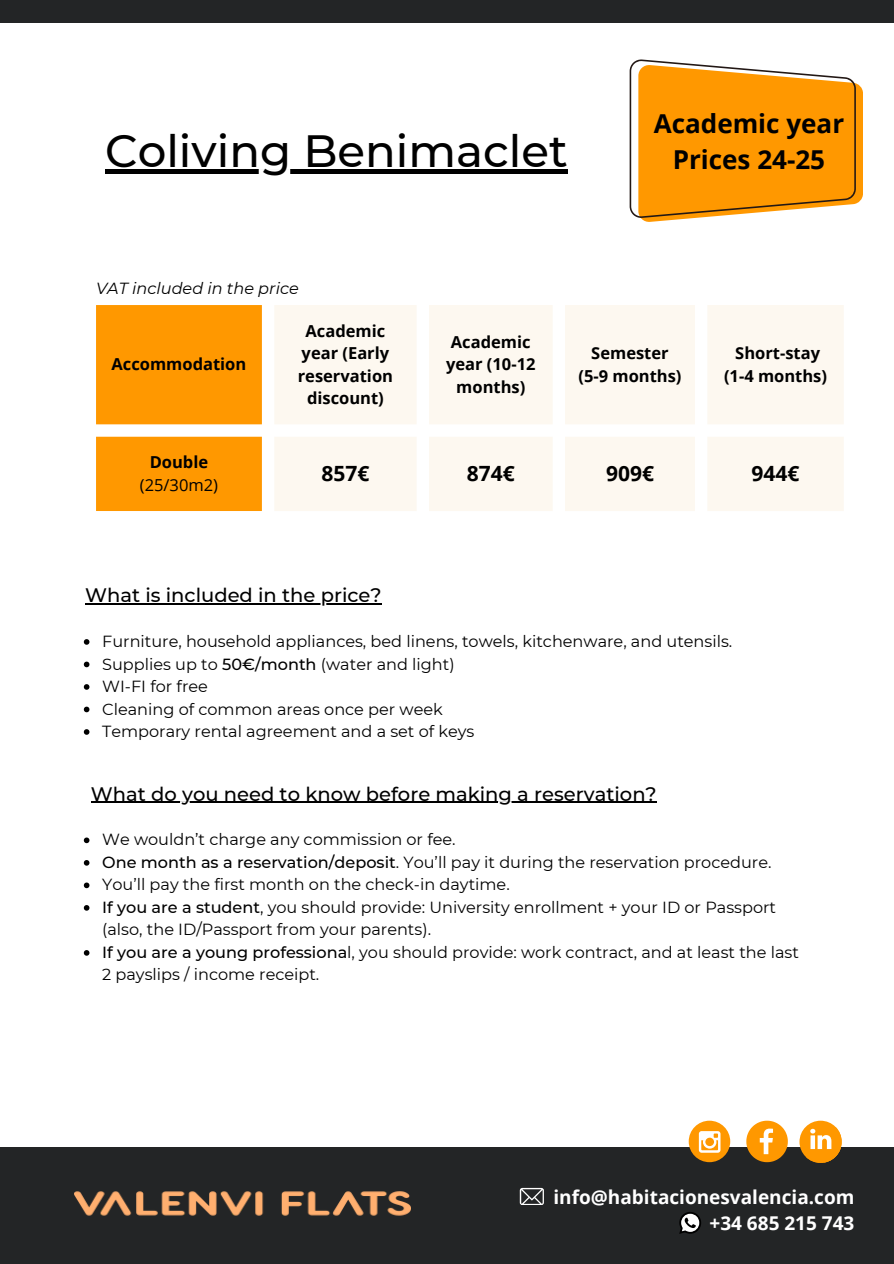
<style>
.page{position:relative;width:894px;height:1264px;background:#fff}
.page>*{position:absolute;margin:0;border:0;box-sizing:border-box;transform-origin:0 0}
.t1{font:500 45.15px "Montserrat";color:#000}
.t2{font:700 26.1px "Open Sans";color:#000}
.t3{font:700 21px "Open Sans";color:#000}
.t4{font:500 19.5px "Montserrat";color:#000}
.t5{font:700 19.05px "Open Sans";color:#fff}
.t6{font:700 16.5px/22.5px "Open Sans";color:#000;text-align:center}
.t7{font:16.5px/22.5px "Open Sans";color:#000;text-align:center}
.t8{font:16.05px/22.5px "Montserrat";color:#000}
.t9{font:italic 16.05px "Montserrat";color:#000}
.s1{font-weight:700}
.s2{font-weight:500}
</style>
<div class="page">
<div style="left:0;top:1146px;width:893px;height:117px;background:#232526"></div>
<div style="left:0;top:0;width:893px;height:23px;background:#232526"></div>
<img style="left:75px;top:1191px;width:335px;height:25px">
<svg style="left:96px;top:305px;width:166px;height:206px;background:#ff9e0f"></svg>
<svg style="left:274px;top:305px;width:569px;height:206px;fill:#fdf8f0"></svg>
<svg style="left:629px;top:59px;width:233px;height:163px;background:#f8a52b"></svg>
<svg style="left:679px;top:1212px;width:22px;height:21px"></svg>
<svg style="left:519px;top:1187px;width:24px;height:17px"></svg>
<div style="left:688px;top:1120px;width:42px;height:42px;background:#ff9800;border-radius:50%"></div>
<svg style="left:698px;top:1131px;width:22px;height:21px"></svg>
<svg style="left:746px;top:1120px;width:41px;height:42px"></svg>
<svg style="left:799px;top:1120px;width:42px;height:42px"></svg>
<svg style="left:805px;top:1126px;width:38px;height:37px"></svg>
<hr style="left:85px;top:603px;width:296px;height:1px;background:#000">
<svg style="left:84px;top:639px;width:5px;height:5px"></svg>
<svg style="left:84px;top:661px;width:5px;height:6px"></svg>
<svg style="left:84px;top:684px;width:5px;height:5px"></svg>
<svg style="left:84px;top:706px;width:5px;height:6px"></svg>
<svg style="left:84px;top:729px;width:5px;height:5px"></svg>
<hr style="left:91px;top:801px;width:565px;height:1px;background:#000">
<svg style="left:84px;top:837px;width:5px;height:6px"></svg>
<svg style="left:84px;top:860px;width:5px;height:5px"></svg>
<svg style="left:84px;top:882px;width:5px;height:6px"></svg>
<svg style="left:84px;top:905px;width:5px;height:5px"></svg>
<svg style="left:84px;top:950px;width:5px;height:5px"></svg>
<hr style="left:105px;top:170px;width:462px;height:4px;background:#000">
<p class="t1" style="left:105px;top:123px;width:464px">Coliving Benimaclet</p>
<p class="t9" style="left:96px;top:279px;width:204px">VAT included in the price</p>
<p class="t2" style="left:653px;top:105px;width:192px">Academic year</p>
<p class="t2" style="left:672px;top:141px;width:154px">Prices 24-25</p>
<p class="t6" style="left:111px;top:352px;width:136px">Accommodation</p>
<h2 class="t6" style="left:298px;top:319px;width:97px">Academic year (Early reservation discount)</h2>
<p class="t6" style="left:446px;top:330px;width:91px">Academic year (10-12 months)</p>
<p class="t6" style="left:591px;top:341px;width:79px">Semester</p>
<p class="t6" style="left:578px;top:364px;width:104px">(5-9 months)</p>
<p class="t6" style="left:723px;top:341px;width:104px">Short-stay (1-4 months)</p>
<p class="t7" style="left:140px;top:450px;width:80px"><span class="s1">Double </span>(25/30m2)</p>
<p class="t3" style="left:321px;top:458px;width:49px">857€</p>
<p class="t3" style="left:466px;top:458px;width:49px">874€</p>
<p class="t3" style="left:606px;top:458px;width:49px">909€</p>
<p class="t3" style="left:751px;top:458px;width:49px">944€</p>
<p class="t4" style="left:85px;top:583px;width:298px">What is included in the price?</p>
<h3 class="t8" style="left:102px;top:630px;width:631px">Furniture, household appliances, bed linens, towels, kitchenware, and utensils.</h3>
<p class="t8" style="left:102px;top:652px;width:354px">Supplies up to <span class="s2">50€/month</span> (water and light)</p>
<p class="t8" style="left:102px;top:675px;width:107px">WI-FI for free</p>
<p class="t8" style="left:102px;top:697px;width:342px">Cleaning of common areas once per week</p>
<p class="t8" style="left:102px;top:720px;width:373px">Temporary rental agreement and a set of keys</p>
<p class="t4" style="left:91px;top:781px;width:567px">What do you need to know before making a reservation?</p>
<h3 class="t8" style="left:102px;top:828px;width:355px">We wouldn’t charge any commission or fee.</h3>
<p class="t8" style="left:102px;top:850px;width:670px"><span class="s2">One month as a reservation/deposit</span>. You’ll pay it during the reservation procedure.</p>
<p class="t8" style="left:102px;top:873px;width:409px">You’ll pay the first month on the check-in daytime.</p>
<p class="t8" style="left:102px;top:895px;width:675px"><span class="s2">If you are a student</span>, you should provide: University enrollment + your ID or Passport (also, the ID/Passport from your parents).</p>
<p class="t8" style="left:102px;top:940px;width:698px"><span class="s2">If you are a young professiona</span>l, you should provide: work contract, and at least the last<br>2 payslips / income receipt.</p>
<p class="t5" style="left:553px;top:1183px;width:302px">info@habitacionesvalencia.com</p>
<p class="t5" style="left:709px;top:1209px;width:146px">+34 685 215 743</p>
</div>
